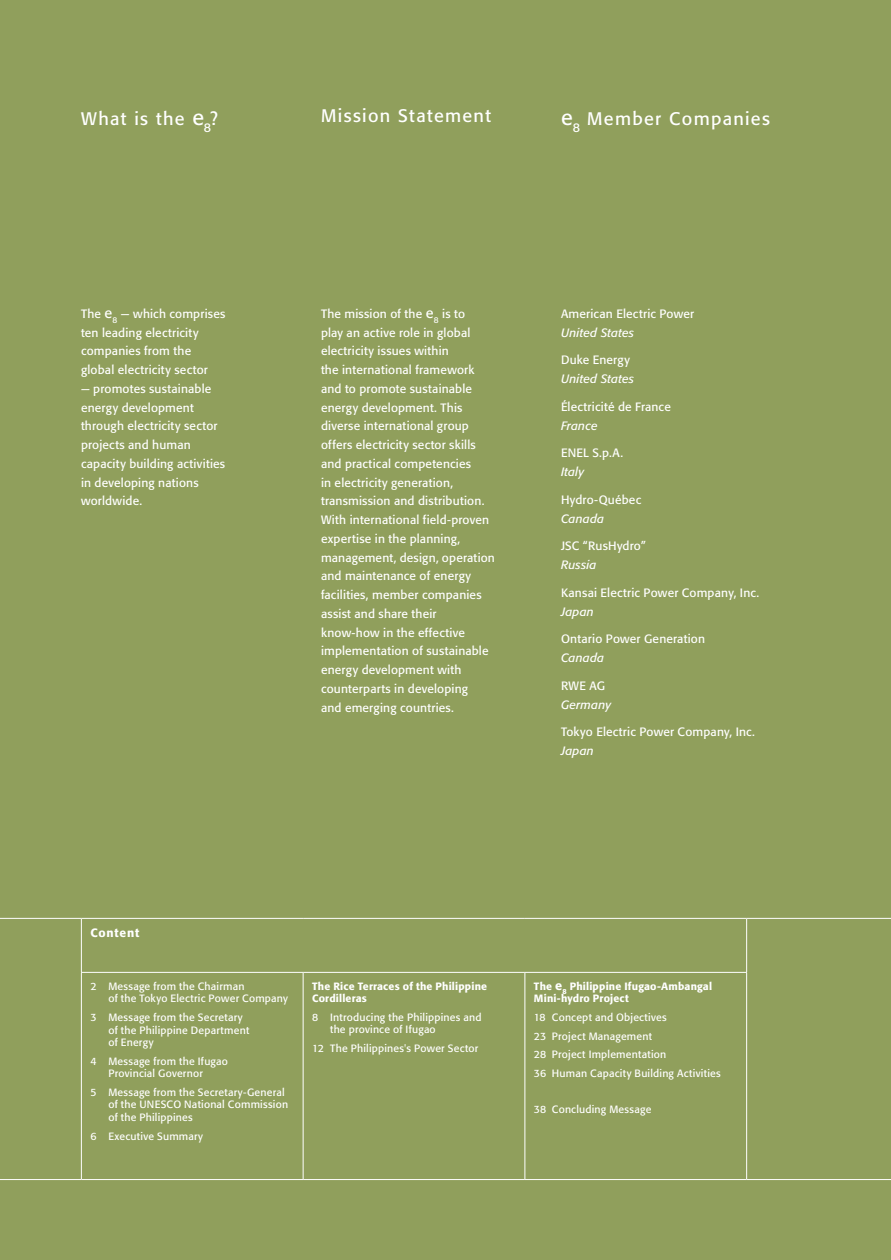
<style>
.page{position:relative;width:891px;height:1260px;background:#909f5c}
.page>*{position:absolute;margin:0;border:0;box-sizing:border-box;transform-origin:0 0}
.t1{font:18px "Formata";letter-spacing:.075em;color:#fff}
.t2{font:12px/18.8px "Formata";letter-spacing:.015em;color:#fff}
.t3{font:italic 12px "Formata";letter-spacing:.015em;color:#fff}
.t4{font:500 12px "Formata";letter-spacing:.065em;color:#fff}
.t5{font:10.5px/12.6px "Formata";letter-spacing:.02em;color:#fff}
.t6{font:500 10.5px/12.6px "Formata";letter-spacing:.02em;color:#fff}
.s1{font-size:21.6px}
.s2{font-size:14.4px}
.s3{font-size:12.6px}
</style>
<div class="page">
<hr style="left:0;top:918px;width:81px;height:1px;background:#fff">
<hr style="left:0;top:1179px;width:81px;height:1px;background:#fff">
<hr style="left:81px;top:918px;width:222px;height:1px;background:#fff">
<hr style="left:81px;top:919px;width:1px;height:53px;background:#fff">
<hr style="left:303px;top:918px;width:222px;height:1px;background:#fff">
<hr style="left:525px;top:918px;width:222px;height:1px;background:#fff">
<hr style="left:747px;top:918px;width:144px;height:1px;background:#fff">
<hr style="left:746px;top:919px;width:1px;height:53px;background:#fff">
<hr style="left:747px;top:1179px;width:144px;height:1px;background:#fff">
<hr style="left:81px;top:972px;width:222px;height:1px;background:#fff">
<hr style="left:81px;top:973px;width:1px;height:206px;background:#fff">
<hr style="left:303px;top:972px;width:222px;height:1px;background:#fff">
<hr style="left:303px;top:973px;width:1px;height:206px;background:#fff">
<hr style="left:525px;top:972px;width:222px;height:1px;background:#fff">
<hr style="left:525px;top:973px;width:1px;height:206px;background:#fff">
<hr style="left:746px;top:973px;width:1px;height:206px;background:#fff">
<hr style="left:81px;top:1179px;width:222px;height:1px;background:#fff">
<hr style="left:303px;top:1179px;width:222px;height:1px;background:#fff">
<hr style="left:525px;top:1179px;width:222px;height:1px;background:#fff">
<h1 class="t1" style="left:81px;top:108px;width:139px">What is the <span class="s1">e</span><sub>8</sub>?</h1>
<h1 class="t1" style="left:321px;top:105px;width:172px">Mission Statement</h1>
<h1 class="t1" style="left:561px;top:108px;width:211px"><span class="s1">e</span><sub>8</sub> Member Companies</h1>
<p class="t2" style="left:81px;top:304px;width:146px">The <span class="s2">e</span><sub>8</sub> — which comprises ten leading electricity companies from the global electricity sector</p>
<p class="t2" style="left:81px;top:379px;width:146px">— promotes sustainable energy development through electricity sector projects and human capacity building activities in developing nations worldwide.</p>
<p class="t2" style="left:321px;top:304px;width:175px">The mission of the <span class="s2">e</span><sub>8</sub> is to<br>play an active role in global electricity issues within<br>the international framework and to promote sustainable energy development. This diverse international group offers electricity sector skills and practical competencies<br>in electricity generation, transmission and distribution.<br>With international field-proven expertise in the planning, management, design, operation and maintenance of energy facilities, member companies assist and share their know-how in the effective implementation of sustainable energy development with counterparts in developing<br>and emerging countries.</p>
<p class="t2" style="left:561px;top:304px;width:135px">American Electric Power</p>
<p class="t3" style="left:561px;top:325px;width:75px">United States</p>
<p class="t2" style="left:561px;top:351px;width:70px">Duke Energy</p>
<p class="t3" style="left:561px;top:372px;width:75px">United States</p>
<p class="t2" style="left:561px;top:397px;width:111px">Électricité de France</p>
<p class="t3" style="left:561px;top:418px;width:38px">France</p>
<p class="t2" style="left:561px;top:444px;width:64px">ENEL S.p.A.</p>
<p class="t3" style="left:561px;top:465px;width:25px">Italy</p>
<p class="t2" style="left:561px;top:490px;width:82px">Hydro-Québec</p>
<p class="t3" style="left:561px;top:511px;width:45px">Canada</p>
<p class="t2" style="left:561px;top:537px;width:86px">JSC “RusHydro”</p>
<p class="t3" style="left:561px;top:558px;width:37px">Russia</p>
<p class="t2" style="left:561px;top:583px;width:200px">Kansai Electric Power Company, Inc.</p>
<p class="t3" style="left:561px;top:604px;width:34px">Japan</p>
<p class="t2" style="left:561px;top:630px;width:146px">Ontario Power Generation</p>
<p class="t3" style="left:561px;top:651px;width:45px">Canada</p>
<p class="t2" style="left:561px;top:676px;width:46px">RWE AG</p>
<p class="t3" style="left:561px;top:697px;width:52px">Germany</p>
<p class="t2" style="left:561px;top:723px;width:196px">Tokyo Electric Power Company, Inc.</p>
<p class="t3" style="left:561px;top:744px;width:34px">Japan</p>
<p class="t4" style="left:90px;top:925px;width:51px">Content</p>
<p class="t5" style="left:108px;top:980px;width:181px;text-indent:-18px">2 Message from the Chairman<br>of the Tokyo Electric Power Company</p>
<p class="t5" style="left:108px;top:1011px;width:142px;text-indent:-18px">3 Message from the Secretary of the Philippine Department of Energy</p>
<p class="t5" style="left:108px;top:1055px;width:121px;text-indent:-18px">4 Message from the Ifugao<br>Provincial Governor</p>
<p class="t5" style="left:108px;top:1086px;width:181px;text-indent:-18px">5 Message from the Secretary-General of the UNESCO National Commission of the Philippines</p>
<p class="t5" style="left:90px;top:1130px;width:114px">6 Executive Summary</p>
<p class="t6" style="left:312px;top:980px;width:177px">The Rice Terraces of the Philippine<br>Cordilleras</p>
<p class="t5" style="left:330px;top:1011px;width:153px;text-indent:-18px">8 Introducing the Philippines and the province of Ifugao</p>
<p class="t5" style="left:312px;top:1042px;width:168px">12 The Philippines's Power Sector</p>
<p class="t6" style="left:534px;top:980px;width:180px">The <span class="s3">e</span><sub>8</sub> Philippine Ifugao-Ambangal<br>Mini-hydro Project</p>
<p class="t5" style="left:534px;top:1008px;width:188px;line-height:18.6px">18 Concept and Objectives<br>23 Project Management<br>28 Project Implementation<br>36 Human Capacity Building Activities</p>
<p class="t5" style="left:534px;top:1103px;width:119px">38 Concluding Message</p>
</div>
